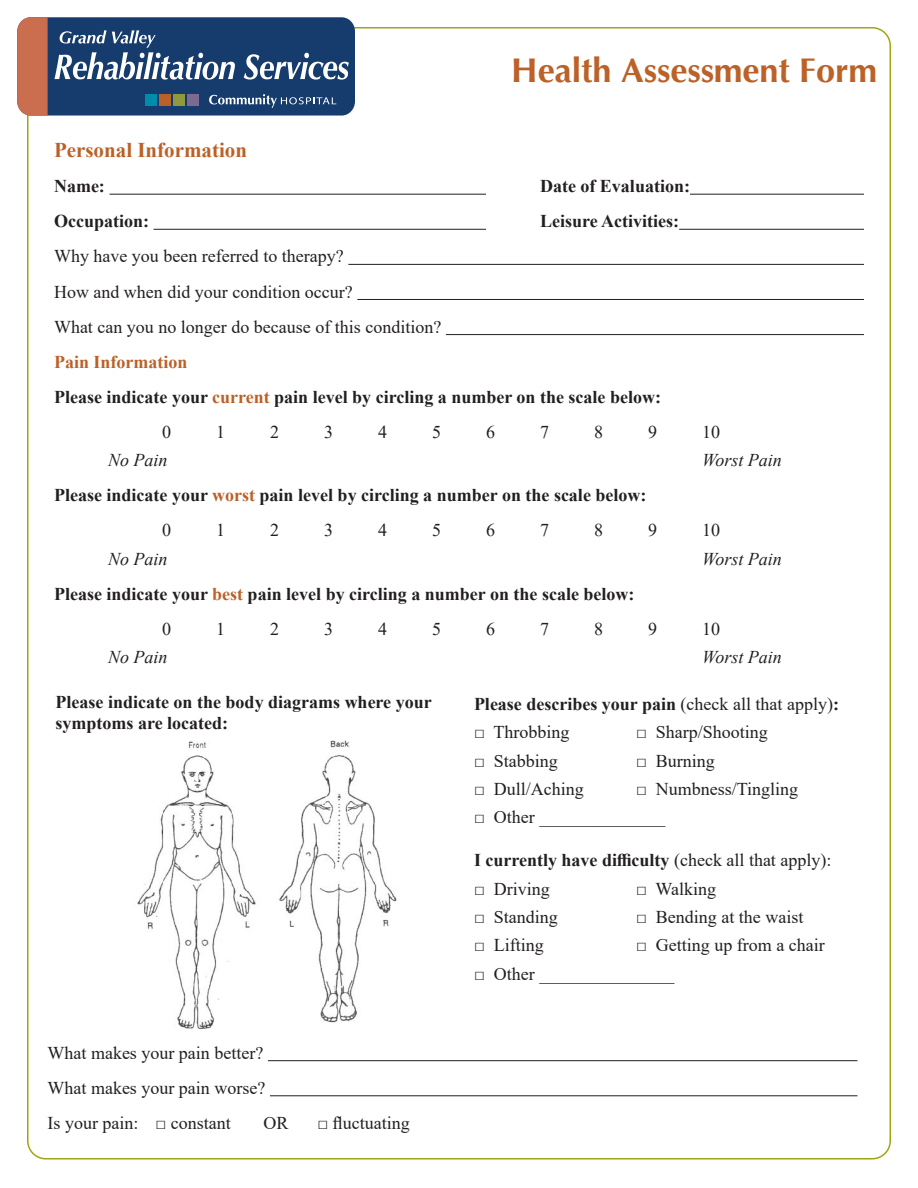
<style>
.page{position:relative;width:918px;height:1188px;background:#fff}
.page>*{position:absolute;margin:0;border:0;box-sizing:border-box;transform-origin:0 0}
.t1{font:700 34.05px "Optima";color:#bc6128}
.t2{font:700 21px "Times New Roman";color:#bb6128}
.t3{font:18px "Times New Roman";color:#231f20}
.t4{font:700 18px/21.6px "Times New Roman";color:#231f20}
.t5{font:italic 18px "Times New Roman";color:#231f20}
.t6{font:700 18px "Times New Roman";color:#bb6128}
.s1{color:#bb6128}
.s2{font-weight:400}
</style>
<div class="page">
<hr style="left:109px;top:194px;width:377px;height:1px;background:#231f20">
<hr style="left:690px;top:194px;width:174px;height:1px;background:#231f20">
<hr style="left:154px;top:229px;width:332px;height:1px;background:#231f20">
<hr style="left:679px;top:229px;width:185px;height:1px;background:#231f20">
<hr style="left:348px;top:264px;width:516px;height:1px;background:#231f20">
<hr style="left:357px;top:299px;width:507px;height:1px;background:#231f20">
<hr style="left:446px;top:334px;width:418px;height:1px;background:#231f20">
<hr style="left:268px;top:1060px;width:589px;height:1px;background:#231f20">
<hr style="left:270px;top:1095px;width:587px;height:1px;background:#231f20">
<img style="left:137px;top:740px;width:260px;height:288px">
<div style="left:17px;top:17px;width:338px;height:99px;background:#163c6d;border-radius:14px"></div>
<div style="left:145px;top:94px;width:12px;height:12px;background:#008da9"></div>
<div style="left:159px;top:94px;width:12px;height:12px;background:#ba6128"></div>
<div style="left:173px;top:94px;width:12px;height:12px;background:#90993e"></div>
<div style="left:187px;top:94px;width:12px;height:12px;background:#7c6a91"></div>
<svg style="left:209px;top:94px;width:127px;height:14px"></svg>
<svg style="left:17px;top:17px;width:31px;height:99px;background:#c87055"></svg>
<svg style="left:54px;top:30px;width:181px;height:50px"></svg>
<svg style="left:244px;top:53px;width:105px;height:27px"></svg>
<p class="t1" style="left:511px;top:49px;width:367px">Health Assessment Form</p>
<p class="t2" style="left:54px;top:135px;width:195px">Personal Information</p>
<p class="t4" style="left:54px;top:175px;width:52px">Name:</p>
<p class="t4" style="left:540px;top:175px;width:151px">Date of Evaluation:</p>
<p class="t4" style="left:54px;top:210px;width:97px">Occupation:</p>
<p class="t4" style="left:540px;top:210px;width:141px">Leisure Activities:</p>
<p class="t3" style="left:54px;top:244px;width:291px">Why have you been referred to therapy?</p>
<p class="t3" style="left:54px;top:279px;width:300px">How and when did your condition occur?</p>
<p class="t3" style="left:54px;top:314px;width:389px">What can you no longer do because of this condition?</p>
<p class="t6" style="left:54px;top:349px;width:135px">Pain Information</p>
<p class="t4" style="left:54px;top:385px;width:609px">Please indicate your <span class="s1">current</span> pain level by circling a number on the scale below:</p>
<p class="t3" style="left:162px;top:419px;width:10px">0</p>
<p class="t3" style="left:216px;top:419px;width:10px">1</p>
<p class="t3" style="left:270px;top:419px;width:10px">2</p>
<p class="t3" style="left:324px;top:419px;width:10px">3</p>
<p class="t3" style="left:378px;top:419px;width:10px">4</p>
<p class="t3" style="left:432px;top:419px;width:10px">5</p>
<p class="t3" style="left:486px;top:419px;width:10px">6</p>
<p class="t3" style="left:540px;top:419px;width:10px">7</p>
<p class="t3" style="left:594px;top:419px;width:10px">8</p>
<p class="t3" style="left:648px;top:419px;width:10px">9</p>
<p class="t3" style="left:702px;top:419px;width:19px">10</p>
<p class="t5" style="left:108px;top:448px;width:61px">No Pain</p>
<p class="t5" style="left:702px;top:448px;width:81px">Worst Pain</p>
<p class="t4" style="left:54px;top:484px;width:594px">Please indicate your <span class="s1">worst</span> pain level by circling a number on the scale below:</p>
<p class="t3" style="left:162px;top:518px;width:10px">0</p>
<p class="t3" style="left:216px;top:518px;width:10px">1</p>
<p class="t3" style="left:270px;top:518px;width:10px">2</p>
<p class="t3" style="left:324px;top:518px;width:10px">3</p>
<p class="t3" style="left:378px;top:518px;width:10px">4</p>
<p class="t3" style="left:432px;top:518px;width:10px">5</p>
<p class="t3" style="left:486px;top:518px;width:10px">6</p>
<p class="t3" style="left:540px;top:518px;width:10px">7</p>
<p class="t3" style="left:594px;top:518px;width:10px">8</p>
<p class="t3" style="left:648px;top:518px;width:10px">9</p>
<p class="t3" style="left:702px;top:518px;width:19px">10</p>
<p class="t5" style="left:108px;top:546px;width:61px">No Pain</p>
<p class="t5" style="left:702px;top:546px;width:81px">Worst Pain</p>
<p class="t4" style="left:54px;top:583px;width:582px">Please indicate your <span class="s1">best</span> pain level by circling a number on the scale below:</p>
<p class="t3" style="left:162px;top:616px;width:10px">0</p>
<p class="t3" style="left:216px;top:616px;width:10px">1</p>
<p class="t3" style="left:270px;top:616px;width:10px">2</p>
<p class="t3" style="left:324px;top:616px;width:10px">3</p>
<p class="t3" style="left:378px;top:616px;width:10px">4</p>
<p class="t3" style="left:432px;top:616px;width:10px">5</p>
<p class="t3" style="left:486px;top:616px;width:10px">6</p>
<p class="t3" style="left:540px;top:616px;width:10px">7</p>
<p class="t3" style="left:594px;top:616px;width:10px">8</p>
<p class="t3" style="left:648px;top:616px;width:10px">9</p>
<p class="t3" style="left:702px;top:616px;width:19px">10</p>
<p class="t5" style="left:108px;top:645px;width:61px">No Pain</p>
<p class="t5" style="left:702px;top:645px;width:81px">Worst Pain</p>
<p class="t4" style="left:56px;top:690px;width:378px">Please indicate on the body diagrams where your symptoms are located:</p>
<p class="t4" style="left:474px;top:692px;width:367px">Please describes your pain <span class="s2">(check all that apply)</span>:</p>
<p class="t3" style="left:474px;top:719px;width:97px">□ Throbbing</p>
<p class="t3" style="left:636px;top:719px;width:133px">□ Sharp/Shooting</p>
<p class="t3" style="left:474px;top:748px;width:85px">□ Stabbing</p>
<p class="t3" style="left:636px;top:748px;width:80px">□ Burning</p>
<p class="t3" style="left:474px;top:776px;width:111px">□ Dull/Aching</p>
<p class="t3" style="left:636px;top:776px;width:164px">□ Numbness/Tingling</p>
<p class="t3" style="left:474px;top:804px;width:193px">□ Other ______________</p>
<p class="t4" style="left:474px;top:849px;width:359px">I currently have difficulty <span class="s2">(check all that apply):</span></p>
<p class="t3" style="left:474px;top:876px;width:77px">□ Driving</p>
<p class="t3" style="left:636px;top:876px;width:82px">□ Walking</p>
<p class="t3" style="left:474px;top:904px;width:85px">□ Standing</p>
<p class="t3" style="left:636px;top:904px;width:169px">□ Bending at the waist</p>
<p class="t3" style="left:474px;top:933px;width:71px">□ Lifting</p>
<p class="t3" style="left:636px;top:933px;width:190px">□ Getting up from a chair</p>
<p class="t3" style="left:474px;top:961px;width:202px">□ Other _______________</p>
<p class="t3" style="left:48px;top:1040px;width:217px">What makes your pain better?</p>
<p class="t3" style="left:48px;top:1075px;width:219px">What makes your pain worse?</p>
<p class="t3" style="left:48px;top:1110px;width:185px">Is your pain: □ constant</p>
<p class="t3" style="left:264px;top:1110px;width:27px">OR</p>
<p class="t3" style="left:318px;top:1110px;width:94px">□ fluctuating</p>
</div>
